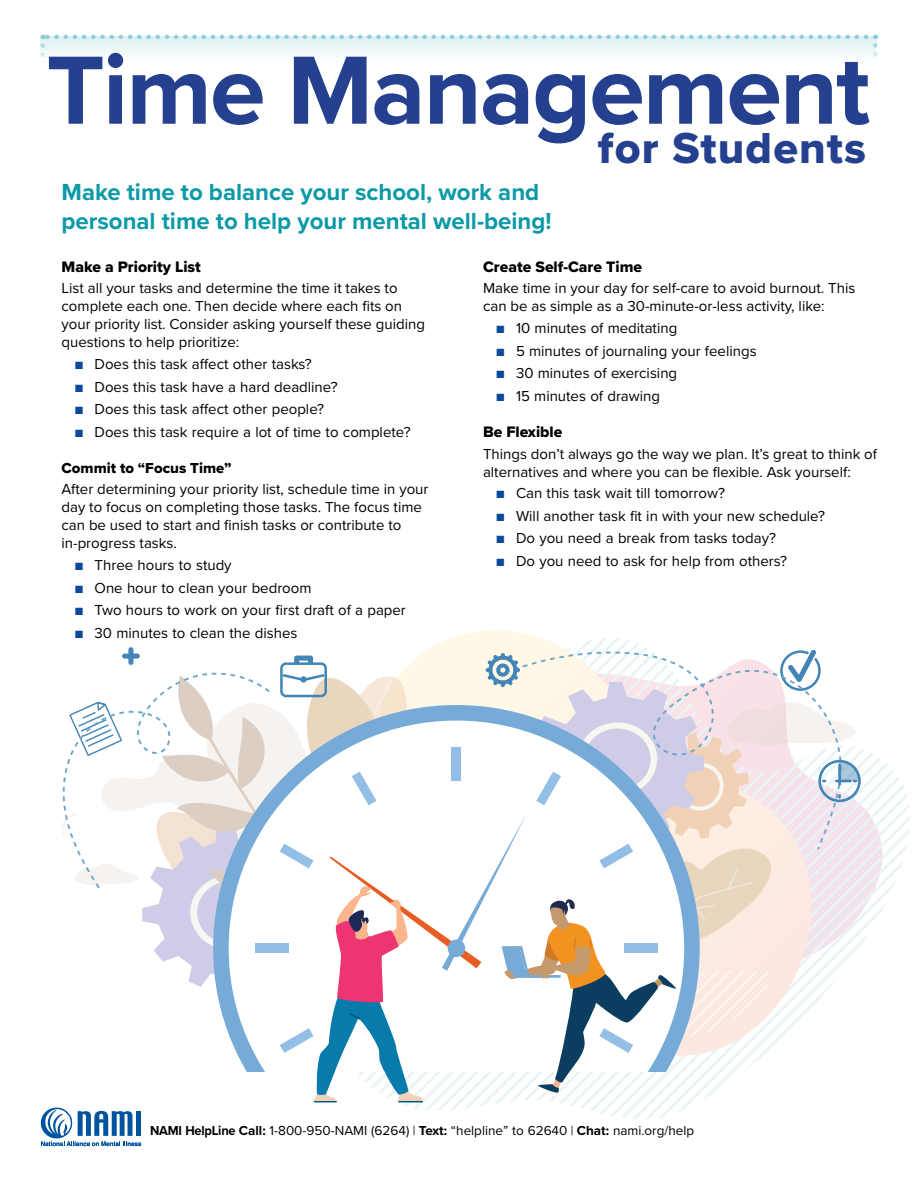
<style>
.page{position:relative;width:918px;height:1188px;background:#fff}
.page>*{position:absolute;margin:0;border:0;box-sizing:border-box;transform-origin:0 0}
.t1{font:700 100.5px "Proxima Nova";letter-spacing:-.02em;color:#25408f}
.t2{font:45px "Proxima Nova Extrabld";letter-spacing:.025em;color:#25408f}
.t3{font:700 24px/28.8px "Proxima Nova";color:#0a99a7}
.t4{font:15.75px "Proxima Nova Extrabld";color:#000}
.t5{font:15px/18px "Proxima Nova";color:#000}
.t6{font:15px "Proxima Nova Extrabld";color:#000}
.t7{font:13.5px "Proxima Nova";color:#000}
.s1{color:#0c499c}
.s2{font-weight:700}
</style>
<div class="page">
<svg style="left:874px;top:758px;width:7px;height:161px"></svg>
<svg style="left:43px;top:34px;width:823px;height:2px"></svg>
<svg style="left:40px;top:36px;width:838px;height:21px;fill:#e9f6f7"></svg>
<svg style="left:41px;top:638px;width:828px;height:508px"></svg>
<h1 class="t1" style="left:46px;top:15px;width:825px">Time Management</h1>
<h2 class="t2" style="left:598px;top:114px;width:270px">for Students</h2>
<h3 class="t3" style="left:62px;top:177px;width:492px">Make time to balance your school, work and personal time to help your mental well-being!</h3>
<p class="t4" style="left:62px;top:255px;width:141px">Make a Priority List</p>
<p class="t5" style="left:62px;top:278px;width:365px">List all your tasks and determine the time it takes to complete each one. Then decide where each fits on your priority list. Consider asking yourself these guiding questions to help prioritize:</p>
<p class="t5" style="left:75px;top:354px;width:238px"><span class="s1">■</span> Does this task affect other tasks?</p>
<p class="t5" style="left:75px;top:377px;width:264px"><span class="s1">■</span> Does this task have a hard deadline?</p>
<p class="t5" style="left:75px;top:399px;width:251px"><span class="s1">■</span> Does this task affect other people?</p>
<p class="t5" style="left:75px;top:422px;width:337px"><span class="s1">■</span> Does this task require a lot of time to complete?</p>
<p class="t6" style="left:62px;top:456px;width:172px">Commit to “Focus Time”</p>
<p class="t5" style="left:62px;top:479px;width:368px">After determining your priority list, schedule time in your day to focus on completing those tasks. The focus time can be used to start and finish tasks or contribute to in-progress tasks.</p>
<p class="t5" style="left:75px;top:555px;width:158px"><span class="s1">■</span> Three hours to study</p>
<p class="t5" style="left:75px;top:578px;width:238px"><span class="s1">■</span> One hour to clean your bedroom</p>
<p class="t5" style="left:75px;top:600px;width:332px"><span class="s1">■</span> Two hours to work on your first draft of a paper</p>
<p class="t5" style="left:75px;top:623px;width:224px"><span class="s1">■</span> 30 minutes to clean the dishes</p>
<p class="t4" style="left:483px;top:255px;width:161px">Create Self-Care Time</p>
<p class="t5" style="left:483px;top:278px;width:374px">Make time in your day for self-care to avoid burnout. This can be as simple as a 30-minute-or-less activity, like:</p>
<p class="t5" style="left:497px;top:318px;width:182px"><span class="s1">■</span> 10 minutes of meditating</p>
<p class="t5" style="left:497px;top:341px;width:262px"><span class="s1">■</span> 5 minutes of journaling your feelings</p>
<p class="t5" style="left:497px;top:363px;width:182px"><span class="s1">■</span> 30 minutes of exercising</p>
<p class="t5" style="left:497px;top:386px;width:165px"><span class="s1">■</span> 15 minutes of drawing</p>
<p class="t4" style="left:483px;top:420px;width:81px">Be Flexible</p>
<p class="t5" style="left:483px;top:444px;width:396px">Things don’t always go the way we plan. It’s great to think of alternatives and where you can be flexible. Ask yourself:</p>
<p class="t5" style="left:497px;top:483px;width:230px"><span class="s1">■</span> Can this task wait till tomorrow?</p>
<p class="t5" style="left:497px;top:506px;width:330px"><span class="s1">■</span> Will another task fit in with your new schedule?</p>
<p class="t5" style="left:497px;top:528px;width:281px"><span class="s1">■</span> Do you need a break from tasks today?</p>
<p class="t5" style="left:497px;top:551px;width:292px"><span class="s1">■</span> Do you need to ask for help from others?</p>
<p class="t7" style="left:150px;top:1120px;width:546px"><span class="s2">NAMI HelpLine Call:</span> 1-800-950-NAMI (6264) | <span class="s2">Text:</span> “helpline” to 62640 | <span class="s2">Chat:</span> nami.org/help</p>
</div>
